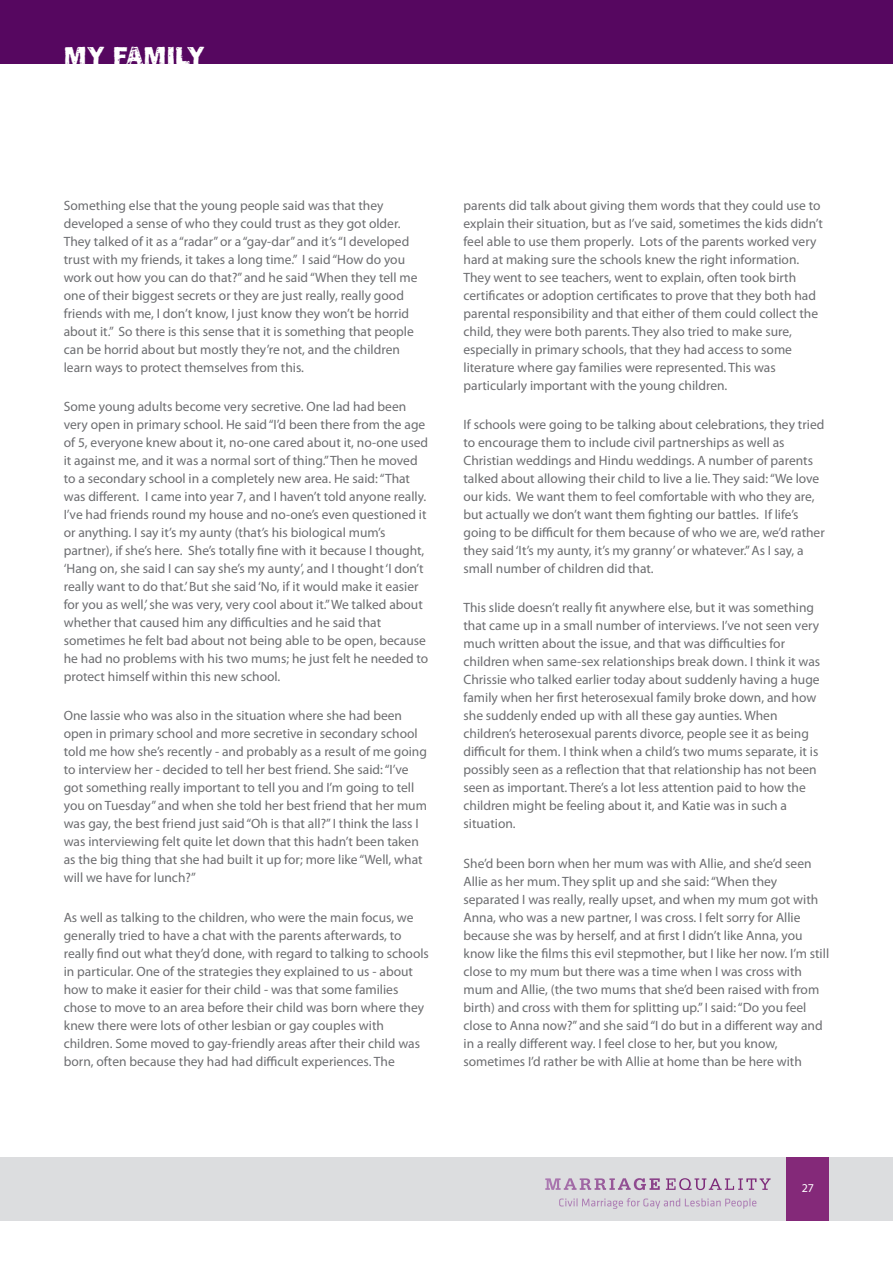
<style>
.page{position:relative;width:893px;height:1263px;background:#fff}
.page>*{position:absolute;margin:0;border:0;box-sizing:border-box;transform-origin:0 0}
.t1{font:27px "Frankie";color:#fff}
.t2{font:13.5px/18px "Myriad Pro";color:#6c6d70}
.t3{font:12px "Myriad Pro";color:#fff}
</style>
<div class="page">
<div style="left:0;top:1157px;width:893px;height:63px;background:#dcdddf"></div>
<div style="left:787px;top:1157px;width:42px;height:63px;background:#842979"></div>
<svg style="left:545px;top:1178px;width:115px;height:12px"></svg>
<svg style="left:666px;top:1178px;width:105px;height:12px"></svg>
<svg style="left:559px;top:1198px;width:197px;height:11px"></svg>
<div style="left:0;top:0;width:893px;height:64px;background:#560760"></div>
<h1 class="t1" style="left:64px;top:40px;width:143px">MY FAMILY</h1>
<p class="t2" style="left:64px;top:197px;width:355px">Something else that the young people said was that they developed a sense of who they could trust as they got older.<br>They talked of it as a “radar”or a “gay-dar” and it’s“I developed trust with my friends, it takes a long time.” I said“How do you work out how you can do that?” and he said“When they tell me one of their biggest secrets or they are just really, really good friends with me, I don’t know, I just know they won’t be horrid about it.” So there is this sense that it is something that people can be horrid about but mostly they’re not, and the children learn ways to protect themselves from this.</p>
<p class="t2" style="left:64px;top:398px;width:366px">Some young adults become very secretive. One lad had been very open in primary school. He said“I’d been there from the age of 5, everyone knew about it, no-one cared about it, no-one used it against me, and it was a normal sort of thing.”Then he moved to a secondary school in a completely new area. He said:“That was different. I came into year 7, and I haven’t told anyone really.<br>I’ve had friends round my house and no-one’s even questioned it or anything. I say it’s my aunty (that’s his biological mum’s partner), if she’s here. She’s totally fine with it because I thought, ‘Hang on, she said I can say she’s my aunty’, and I thought‘I don’t really want to do that.’But she said‘No, if it would make it easier for you as well,’she was very, very cool about it.”We talked about whether that caused him any difficulties and he said that sometimes he felt bad about not being able to be open, because he had no problems with his two mums; he just felt he needed to protect himself within this new school.</p>
<p class="t2" style="left:64px;top:708px;width:365px">One lassie who was also in the situation where she had been open in primary school and more secretive in secondary school told me how she’s recently - and probably as a result of me going to interview her - decided to tell her best friend. She said:“I’ve got something really important to tell you and I’m going to tell you on Tuesday” and when she told her best friend that her mum was gay, the best friend just said“Oh is that all?”I think the lass I was interviewing felt quite let down that this hadn’t been taken as the big thing that she had built it up for; more like “Well, what will we have for lunch?”</p>
<p class="t2" style="left:64px;top:909px;width:367px">As well as talking to the children, who were the main focus, we generally tried to have a chat with the parents afterwards, to really find out what they’d done, with regard to talking to schools in particular. One of the strategies they explained to us - about how to make it easier for their child - was that some families chose to move to an area before their child was born where they knew there were lots of other lesbian or gay couples with children. Some moved to gay-friendly areas after their child was born, often because they had had difficult experiences. The</p>
<p class="t2" style="left:463px;top:197px;width:361px">parents did talk about giving them words that they could use to explain their situation, but as I’ve said, sometimes the kids didn’t feel able to use them properly. Lots of the parents worked very hard at making sure the schools knew the right information.<br>They went to see teachers, went to explain, often took birth certificates or adoption certificates to prove that they both had parental responsibility and that either of them could collect the child, they were both parents. They also tried to make sure, especially in primary schools, that they had access to some literature where gay families were represented. This was particularly important with the young children.</p>
<p class="t2" style="left:463px;top:416px;width:363px">If schools were going to be talking about celebrations, they tried to encourage them to include civil partnerships as well as Christian weddings and Hindu weddings. A number of parents talked about allowing their child to live a lie. They said:“We love our kids. We want them to feel comfortable with who they are, but actually we don’t want them fighting our battles. If life’s going to be difficult for them because of who we are, we’d rather they said‘It’s my aunty, it’s my granny’or whatever.”As I say, a small number of children did that.</p>
<p class="t2" style="left:463px;top:600px;width:358px">This slide doesn’t really fit anywhere else, but it was something that came up in a small number of interviews. I’ve not seen very much written about the issue, and that was difficulties for children when same-sex relationships break down. I think it was Chrissie who talked earlier today about suddenly having a huge family when her first heterosexual family broke down, and how she suddenly ended up with all these gay aunties. When children’s heterosexual parents divorce, people see it as being difficult for them. I think when a child’s two mums separate, it is possibly seen as a reflection that that relationship has not been seen as important. There’s a lot less attention paid to how the children might be feeling about it, and Katie was in such a situation.</p>
<p class="t2" style="left:463px;top:855px;width:367px">She’d been born when her mum was with Allie, and she’d seen Allie as her mum. They split up and she said:“When they separated I was really, really upset, and when my mum got with Anna, who was a new partner, I was cross. I felt sorry for Allie because she was by herself, and at first I didn’t like Anna, you know like the films this evil stepmother, but I like her now. I’m still close to my mum but there was a time when I was cross with mum and Allie, (the two mums that she’d been raised with from birth) and cross with them for splitting up.”I said:“Do you feel close to Anna now?” and she said“I do but in a different way and in a really different way. I feel close to her, but you know, sometimes I’d rather be with Allie at home than be here with</p>
<p class="t3" style="left:802px;top:1183px;width:14px">27</p>
</div>
